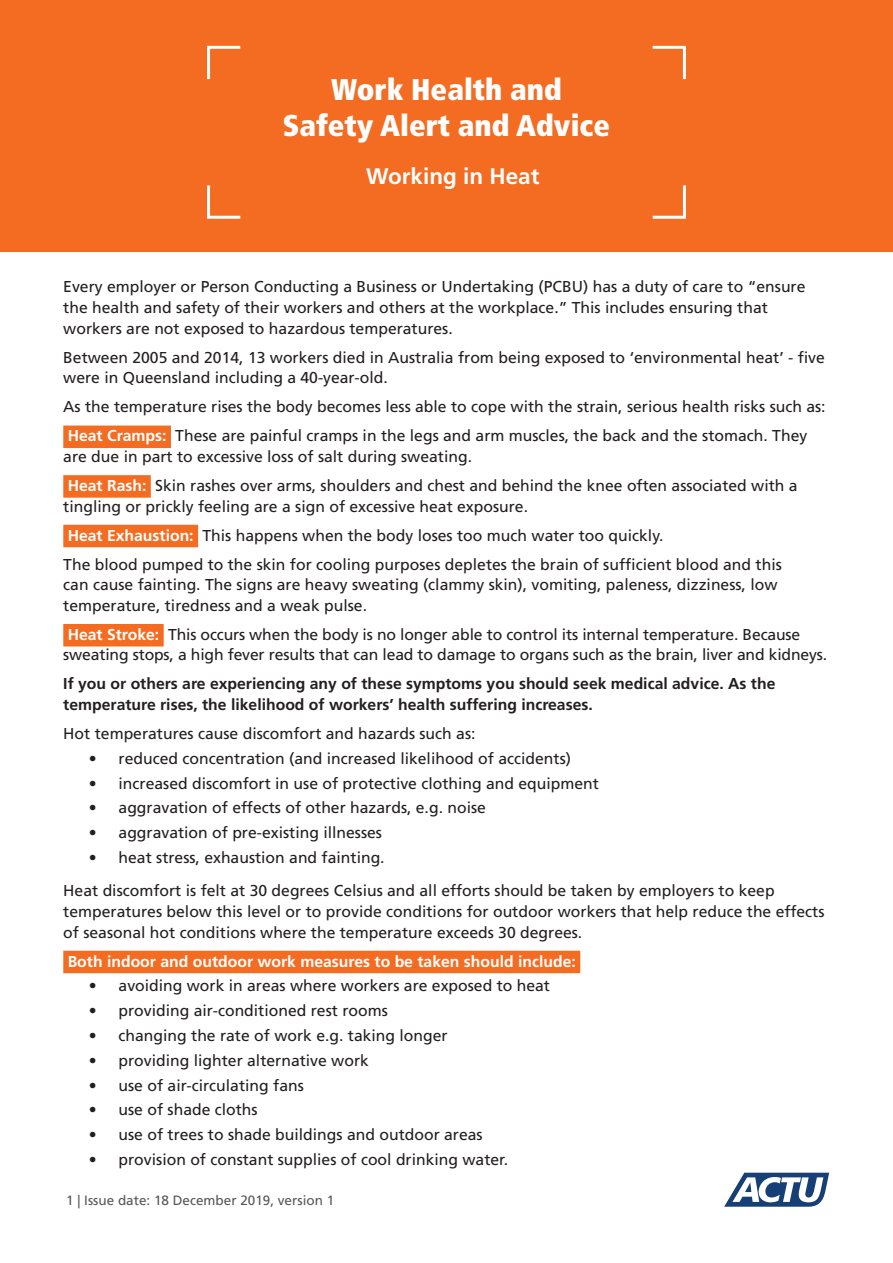
<style>
.page{position:relative;width:893px;height:1263px;background:#fff}
.page>*{position:absolute;margin:0;border:0;box-sizing:border-box;transform-origin:0 0}
.t1{font:900 condensed 30px/36px "Frutiger";color:#fff;text-align:center}
.t2{font:700 22.5px "Frutiger";color:#fff}
.t3{font:15.75px/20.5px "Frutiger";color:#231f20}
.t4{font:700 15.75px/20.5px "Frutiger";color:#231f20}
.t5{font:700 15.75px "Frutiger";color:#fff}
.t6{font:13.5px "Frutiger";color:#57585a}
.s1{font-weight:700;color:#fff}
</style>
<div class="page">
<svg style="left:724px;top:1173px;width:105px;height:34px"></svg>
<div style="left:0;top:0;width:893px;height:252px;background:#f36c21"></div>
<svg style="left:207px;top:45px;width:34px;height:35px"></svg>
<svg style="left:652px;top:45px;width:34px;height:35px"></svg>
<svg style="left:652px;top:185px;width:34px;height:34px"></svg>
<svg style="left:207px;top:185px;width:34px;height:34px"></svg>
<div style="left:63px;top:426px;width:108px;height:22px;background:#f36c21"></div>
<div style="left:63px;top:475px;width:88px;height:23px;background:#f36c21"></div>
<div style="left:63px;top:525px;width:135px;height:22px;background:#f36c21"></div>
<div style="left:63px;top:624px;width:101px;height:22px;background:#f36c21"></div>
<div style="left:63px;top:951px;width:517px;height:22px;background:#f36c21"></div>
<h1 class="t1" style="left:283px;top:71px;width:329px">Work Health and<br>Safety Alert and Advice</h1>
<h2 class="t2" style="left:366px;top:163px;width:175px">Working in Heat</h2>
<p class="t3" style="left:63px;top:277px;width:744px">Every employer or Person Conducting a Business or Undertaking (PCBU) has a duty of care to “ensure the health and safety of their workers and others at the workplace.” This includes ensuring that workers are not exposed to hazardous temperatures.</p>
<p class="t3" style="left:63px;top:347px;width:763px">Between 2005 and 2014, 13 workers died in Australia from being exposed to ‘environmental heat’ - five were in Queensland including a 40-year-old.</p>
<p class="t3" style="left:63px;top:392px;width:764px;line-height:29.1px">As the temperature rises the body becomes less able to cope with the strain, serious health risks such as:<br><span class="s1">Heat Cramps:</span> These are painful cramps in the legs and arm muscles, the back and the stomach. They</p>
<p class="t3" style="left:63px;top:442px;width:736px;line-height:29.1px">are due in part to excessive loss of salt during sweating.<br><span class="s1">Heat Rash:</span> Skin rashes over arms, shoulders and chest and behind the knee often associated with a</p>
<p class="t3" style="left:63px;top:492px;width:720px;line-height:29.1px">tingling or prickly feeling are a sign of excessive heat exposure.<br><span class="s1">Heat Exhaustion:</span> This happens when the body loses too much water too quickly.<br>The blood pumped to the skin for cooling purposes depletes the brain of sufficient blood and this</p>
<p class="t3" style="left:63px;top:574px;width:716px">can cause fainting. The signs are heavy sweating (clammy skin), vomiting, paleness, dizziness, low temperature, tiredness and a weak pulse.</p>
<p class="t3" style="left:63px;top:624px;width:765px"><span class="s1">Heat Stroke:</span> This occurs when the body is no longer able to control its internal temperature. Because sweating stops, a high fever results that can lead to damage to organs such as the brain, liver and kidneys.</p>
<p class="t4" style="left:63px;top:674px;width:714px">If you or others are experiencing any of these symptoms you should seek medical advice. As the temperature rises, the likelihood of workers’ health suffering increases.</p>
<p class="t3" style="left:63px;top:723px;width:414px">Hot temperatures cause discomfort and hazards such as:</p>
<p class="t3" style="left:89px;top:748px;width:484px">• reduced concentration (and increased likelihood of accidents)</p>
<p class="t3" style="left:89px;top:773px;width:512px">• increased discomfort in use of protective clothing and equipment</p>
<p class="t3" style="left:89px;top:798px;width:399px">• aggravation of effects of other hazards, e.g. noise</p>
<p class="t3" style="left:89px;top:823px;width:295px">• aggravation of pre-existing illnesses</p>
<p class="t3" style="left:63px;top:841px;width:713px;line-height:33.3px;text-indent:26px">• heat stress, exhaustion and fainting.<br>Heat discomfort is felt at 30 degrees Celsius and all efforts should be taken by employers to keep</p>
<p class="t3" style="left:63px;top:901px;width:763px">temperatures below this level or to provide conditions for outdoor workers that help reduce the effects of seasonal hot conditions where the temperature exceeds 30 degrees.</p>
<p class="t5" style="left:68px;top:952px;width:510px">Both indoor and outdoor work measures to be taken should include:</p>
<p class="t3" style="left:89px;top:976px;width:463px">• avoiding work in areas where workers are exposed to heat</p>
<p class="t3" style="left:89px;top:1000px;width:301px">• providing air-conditioned rest rooms</p>
<p class="t3" style="left:89px;top:1025px;width:360px">• changing the rate of work e.g. taking longer</p>
<p class="t3" style="left:89px;top:1050px;width:282px">• providing lighter alternative work</p>
<p class="t3" style="left:89px;top:1075px;width:217px">• use of air-circulating fans</p>
<p class="t3" style="left:89px;top:1100px;width:170px">• use of shade cloths</p>
<p class="t3" style="left:89px;top:1124px;width:395px">• use of trees to shade buildings and outdoor areas</p>
<p class="t3" style="left:89px;top:1149px;width:421px">• provision of constant supplies of cool drinking water.</p>
<p class="t6" style="left:66px;top:1192px;width:269px">1 | Issue date: 18 December 2019, version 1</p>
</div>
